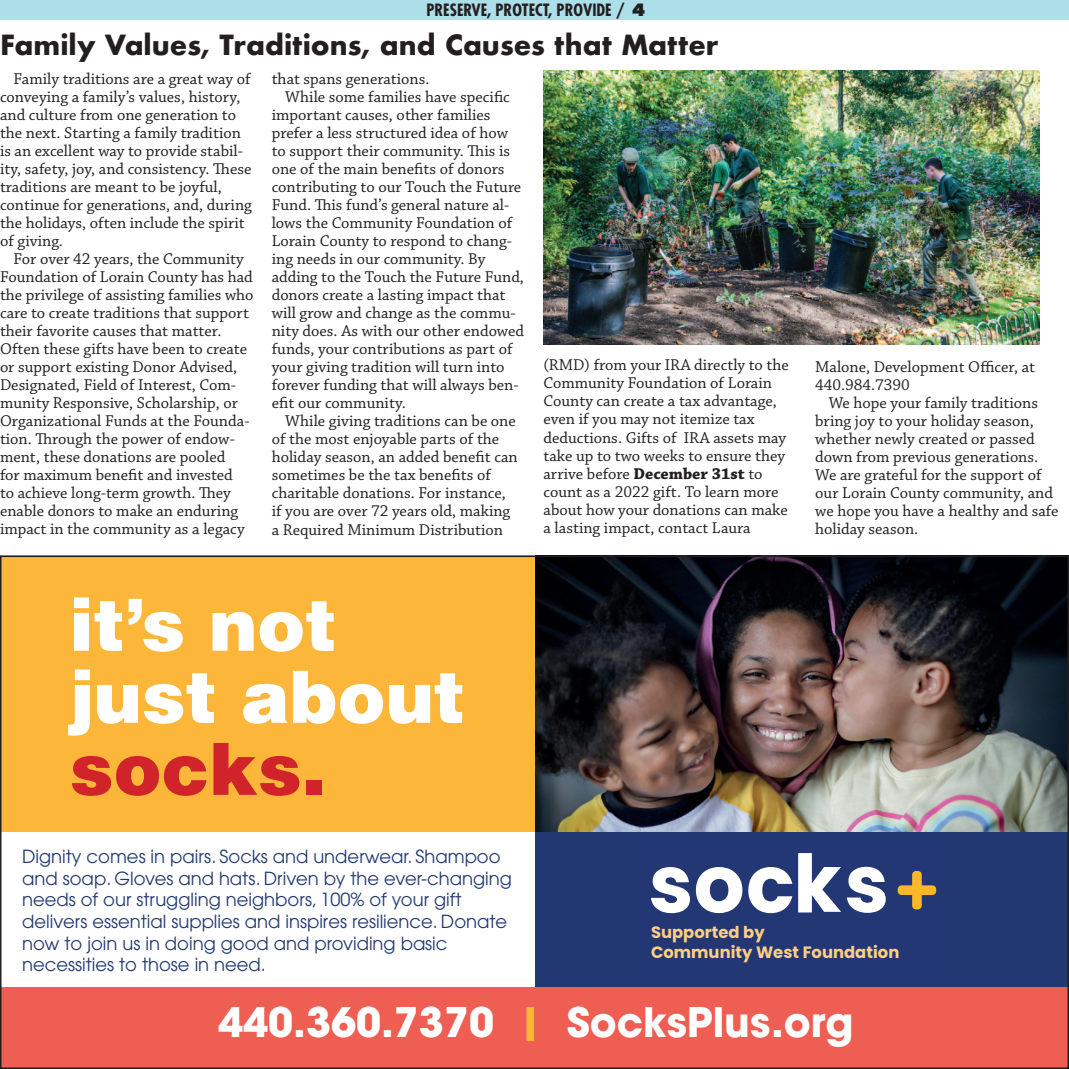
<style>
.page{position:relative;width:1069px;height:1069px;background:#fff}
.page>*{position:absolute;margin:0;border:0;box-sizing:border-box;transform-origin:0 0}
.t1{font:900 72px/72px "Helvetica";color:#fff}
.t2{font:900 72px "Helvetica";color:#d1232a}
.t3{font:700 40.5px "Avant Garde";color:#fff}
.t4{font:700 27px "Futura";color:#231f20}
.t5{font:18px/21.6px "Avant Garde";color:#213872}
.t6{font:16.5px/18px "Chaparral Pro";color:#231f20}
.t7{font:700 condensed 16.5px "Futura";color:#231f20}
.t8{font:700 16.35px/19.6px "Poppins";color:#fecf82}
.s1{font-weight:800;font-stretch:normal}
.s2{font-weight:700}
.s3{color:#fcb73a}
</style>
<div class="page">
<div style="left:0;top:0;width:1068px;height:20px;background:#addfea"></div>
<img style="left:543px;top:71px;width:496px;height:273px">
<div style="left:0;top:555px;width:535px;height:276px;background:#fcb73a"></div>
<img style="left:535px;top:558px;width:530px;height:273px">
<div style="left:535px;top:831px;width:533px;height:159px;background:#213872"></div>
<div style="left:1px;top:987px;width:1067px;height:81px;background:#ee5e52"></div>
<svg style="left:897px;top:870px;width:38px;height:39px"></svg>
<svg style="left:798px;top:853px;width:42px;height:59px"></svg>
<svg style="left:748px;top:867px;width:44px;height:45px"></svg>
<svg style="left:695px;top:867px;width:47px;height:45px"></svg>
<svg style="left:651px;top:867px;width:38px;height:45px"></svg>
<svg style="left:847px;top:866px;width:38px;height:46px"></svg>
<p class="t7" style="left:426px;top:0;width:220px">PRESERVE, PROTECT, PROVIDE / <span class="s1">4</span></p>
<h3 class="t4" style="left:0;top:25px;width:719px">Family Values, Traditions, and Causes that Matter</h3>
<p class="t6" style="left:0;top:70px;width:253px;text-indent:14px">Family traditions are a great way of conveying a family’s values, history, and culture from one generation to the next. Starting a family tradition is an excellent way to provide stabil&shy;ity, safety, joy, and consistency. These traditions are meant to be joyful, continue for generations, and, during the holidays, often include the spirit of giving.</p>
<p class="t6" style="left:0;top:250px;width:255px;text-indent:14px">For over 42 years, the Community Foundation of Lorain County has had the privilege of assisting families who care to create traditions that support their favorite causes that matter.<br>Often these gifts have been to create or support existing Donor Advised, Designated, Field of Interest, Com&shy;munity Responsive, Scholarship, or Organizational Funds at the Founda&shy;tion. Through the power of endow&shy;ment, these donations are pooled<br>for maximum benefit and invested<br>to achieve long-term growth. They enable donors to make an enduring impact in the community as a legacy</p>
<p class="t6" style="left:272px;top:70px;width:159px">that spans generations.</p>
<p class="t6" style="left:285px;top:88px;width:226px">While some families have specific</p>
<p class="t6" style="left:272px;top:106px;width:220px">important causes, other families</p>
<p class="t6" style="left:272px;top:124px;width:238px">prefer a less structured idea of how</p>
<p class="t6" style="left:272px;top:142px;width:240px">to support their community. This is</p>
<p class="t6" style="left:272px;top:160px;width:234px">one of the main benefits of donors</p>
<p class="t6" style="left:272px;top:178px;width:251px">contributing to our Touch the Future</p>
<p class="t6" style="left:272px;top:196px;width:239px">Fund. This fund’s general nature al-</p>
<p class="t6" style="left:272px;top:214px;width:242px">lows the Community Foundation of</p>
<p class="t6" style="left:272px;top:232px;width:242px">Lorain County to respond to chang-</p>
<p class="t6" style="left:272px;top:250px;width:215px">ing needs in our community. By</p>
<p class="t6" style="left:272px;top:268px;width:254px">adding to the Touch the Future Fund,</p>
<p class="t6" style="left:272px;top:286px;width:235px">donors create a lasting impact that</p>
<p class="t6" style="left:272px;top:304px;width:245px">will grow and change as the commu-</p>
<p class="t6" style="left:272px;top:322px;width:254px">nity does. As with our other endowed</p>
<p class="t6" style="left:272px;top:340px;width:242px">funds, your contributions as part of</p>
<p class="t6" style="left:272px;top:358px;width:234px">your giving tradition will turn into</p>
<p class="t6" style="left:272px;top:376px;width:248px">forever funding that will always ben-</p>
<p class="t6" style="left:272px;top:394px;width:135px">efit our community.</p>
<p class="t6" style="left:285px;top:412px;width:232px">While giving traditions can be one</p>
<p class="t6" style="left:272px;top:430px;width:229px">of the most enjoyable parts of the</p>
<p class="t6" style="left:272px;top:448px;width:247px">holiday season, an added benefit can</p>
<p class="t6" style="left:272px;top:466px;width:221px">sometimes be the tax benefits of</p>
<p class="t6" style="left:272px;top:484px;width:235px">charitable donations. For instance,</p>
<p class="t6" style="left:272px;top:502px;width:240px">if you are over 72 years old, making</p>
<p class="t6" style="left:272px;top:520px;width:233px">a Required Minimum Distribution</p>
<p class="t6" style="left:543px;top:357px;width:247px">(RMD) from your IRA directly to the<br>Community Foundation of Lorain<br>County can create a tax advantage, even if you may not itemize tax deductions. Gifts of IRA assets may take up to two weeks to ensure they arrive before <span class="s2">December 31st</span> to count as a 2022 gift. To learn more about how your donations can make a lasting impact, contact Laura</p>
<h1 class="t1" style="left:69px;top:587px;width:397px">it’s not just about</h1>
<h1 class="t2" style="left:69px;top:721px;width:258px">socks.</h1>
<p class="t6" style="left:815px;top:358px;width:221px">Malone, Development Officer, at<br>440.984.7390</p>
<p class="t6" style="left:815px;top:394px;width:245px;text-indent:13px">We hope your family traditions bring joy to your holiday season, whether newly created or passed down from previous generations.<br>We are grateful for the support of our Lorain County community, and we hope you have a healthy and safe holiday season.</p>
<p class="t5" style="left:22px;top:845px;width:491px">Dignity comes in pairs. Socks and underwear. Shampoo and soap. Gloves and hats. Driven by the ever-changing needs of our struggling neighbors, 100% of your gift delivers essential supplies and inspires resilience. Donate now to join us in doing good and providing basic necessities to those in need.</p>
<h2 class="t3" style="left:218px;top:995px;width:636px">440.360.7370 <span class="s3">|</span> SocksPlus.org</h2>
<p class="t8" style="left:650px;top:922px;width:250px">Supported by<br>Community West Foundation</p>
</div>
